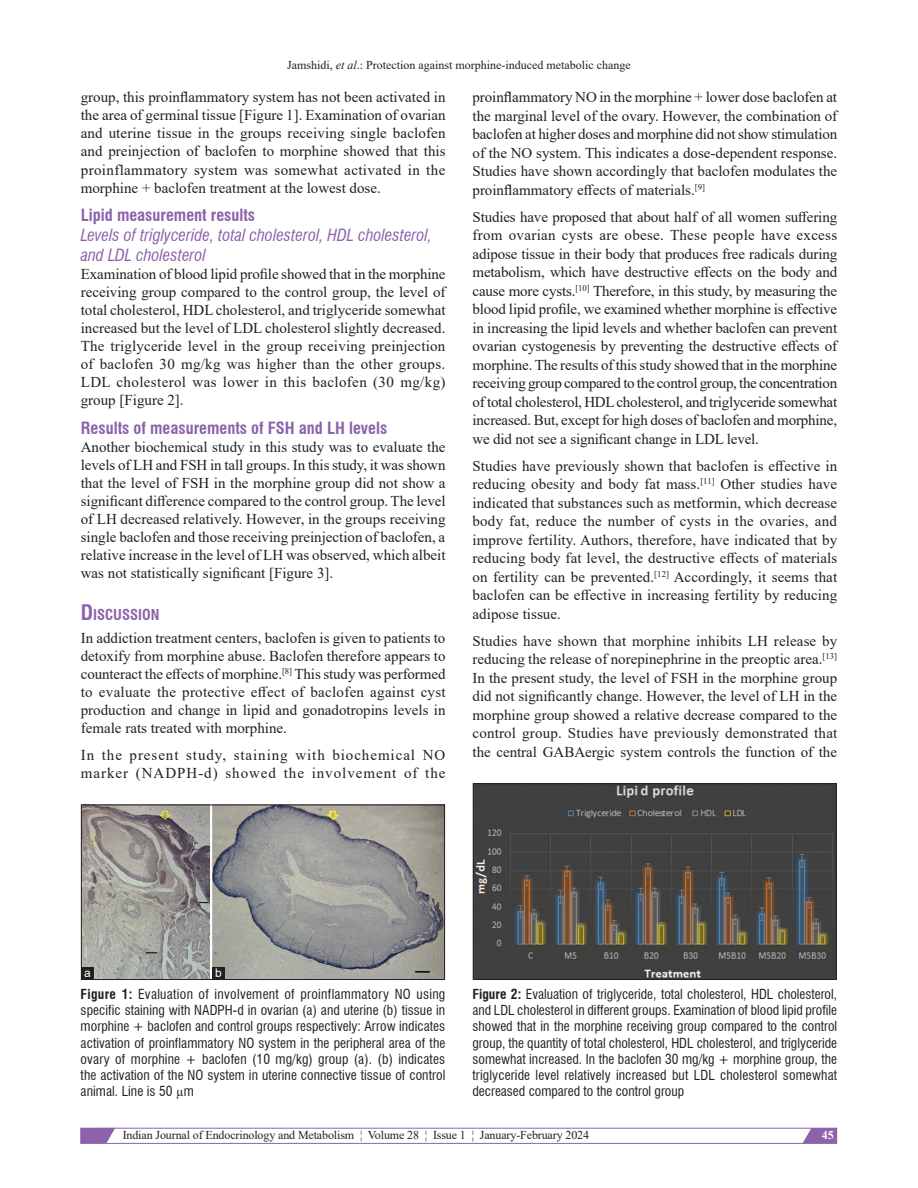
<style>
.page{position:relative;width:918px;height:1188px;background:#fff}
.page>*{position:absolute;margin:0;border:0;box-sizing:border-box;transform-origin:0 0}
.t1{font:italic condensed 16.5px/19.8px "Swiss 721 BT";color:#8c62aa}
.t2{font:700 condensed 16.5px "Swiss 721 BT";color:#8c62aa}
.TX{font:15px/18.5px "Times New Roman";color:#231f20;text-align:justify}
.TX-2{font:15px/18px "Times New Roman";letter-spacing:.065em;color:#231f20}
.t3{font:700 condensed 14.7px "Swiss 721 BT";color:#8c62aa}
.FGC{font:condensed 13.5px/16.2px "Swiss 721 BT";letter-spacing:.005em;color:#231f20;text-align:justify}
.t4{font:12px "Times New Roman";letter-spacing:-.01em;color:#231f20}
.t5{font:700 12px "Times New Roman";color:#fff}
.LABEL{font:12px "Arial";color:#fff}
.s1{font-style:italic}
.s2{font-size:21px}
.s3{font-weight:700}
.s4{font-family:"Times New Roman";font-stretch:normal}
</style>
<div class="page">
<img style="left:475px;top:785px;width:360px;height:193px">
<div style="left:473px;top:783px;width:364px;height:197px;border:1px solid #231f20"></div>
<svg style="left:80px;top:1128px;width:758px;height:16px"></svg>
<img style="left:83px;top:807px;width:360px;height:171px">
<div style="left:81px;top:805px;width:364px;height:175px;border:1px solid #231f20"></div>
<div style="left:212px;top:967px;width:13px;height:12px;background:#231f20"></div>
<div style="left:81px;top:967px;width:13px;height:13px;background:#231f20"></div>
<p class="t4" style="left:287px;top:56px;width:345px">Jamshidi, <span class="s1">et al</span>.: Protection against morphine‑induced metabolic change</p>
<p class="TX" style="left:81px;top:88px;width:366px;line-height:18px">group, this proinflammatory system has not been activated in the area of germinal tissue [Figure 1]. Examination of ovarian and uterine tissue in the groups receiving single baclofen and preinjection of baclofen to morphine showed that this proinflammatory system was somewhat activated in the morphine + baclofen treatment at the lowest dose.</p>
<h2 class="t2" style="left:81px;top:205px;width:176px">Lipid measurement results</h2>
<h3 class="t1" style="left:81px;top:225px;width:353px">Levels of triglyceride, total cholesterol, HDL cholesterol, and LDL cholesterol</h3>
<p class="TX" style="left:81px;top:264px;width:366px;line-height:18px">Examination of blood lipid profile showed that in the morphine receiving group compared to the control group, the level of total cholesterol, HDL cholesterol, and triglyceride somewhat increased but the level of LDL cholesterol slightly decreased.<br>The triglyceride level in the group receiving preinjection of baclofen 30 mg/kg was higher than the other groups.<br>LDL cholesterol was lower in this baclofen (30 mg/kg) group [Figure 2].</p>
<h2 class="t2" style="left:81px;top:418px;width:308px">Results of measurements of FSH and LH levels</h2>
<p class="TX" style="left:81px;top:437px;width:366px;line-height:18px">Another biochemical study in this study was to evaluate the levels of LH and FSH in tall groups. In this study, it was shown that the level of FSH in the morphine group did not show a significant difference compared to the control group. The level of LH decreased relatively. However, in the groups receiving single baclofen and those receiving preinjection of baclofen, a relative increase in the level of LH was observed, which albeit was not statistically significant [Figure 3].</p>
<h1 class="t3" style="left:81px;top:606px;width:80px"><span class="s2">D</span>ISCUSSION</h1>
<p class="TX" style="left:81px;top:628px;width:366px;line-height:18px">In addiction treatment centers, baclofen is given to patients to detoxify from morphine abuse. Baclofen therefore appears to counteract the effects of morphine.<sup>[8]</sup> This study was performed to evaluate the protective effect of baclofen against cyst production and change in lipid and gonadotropins levels in female rats treated with morphine.</p>
<p class="TX-2" style="left:81px;top:745px;width:366px">In the present study, staining with biochemical NO marker (NADPH‑d) showed the involvement of the</p>
<p class="TX" style="left:472px;top:88px;width:366px">proinflammatory NO in the morphine + lower dose baclofen at the marginal level of the ovary. However, the combination of baclofen at higher doses and morphine did not show stimulation of the NO system. This indicates a dose‑dependent response.<br>Studies have shown accordingly that baclofen modulates the proinflammatory effects of materials.<sup>[9]</sup></p>
<p class="TX" style="left:472px;top:207px;width:366px">Studies have proposed that about half of all women suffering from ovarian cysts are obese. These people have excess adipose tissue in their body that produces free radicals during metabolism, which have destructive effects on the body and cause more cysts.<sup>[10]</sup> Therefore, in this study, by measuring the blood lipid profile, we examined whether morphine is effective in increasing the lipid levels and whether baclofen can prevent ovarian cystogenesis by preventing the destructive effects of morphine. The results of this study showed that in the morphine receiving group compared to the control group, the concentration of total cholesterol, HDL cholesterol, and triglyceride somewhat increased. But, except for high doses of baclofen and morphine, we did not see a significant change in LDL level.</p>
<p class="TX" style="left:472px;top:456px;width:366px">Studies have previously shown that baclofen is effective in reducing obesity and body fat mass.<sup>[11]</sup> Other studies have indicated that substances such as metformin, which decrease body fat, reduce the number of cysts in the ovaries, and improve fertility. Authors, therefore, have indicated that by reducing body fat level, the destructive effects of materials on fertility can be prevented.<sup>[12]</sup> Accordingly, it seems that baclofen can be effective in increasing fertility by reducing adipose tissue.</p>
<p class="TX" style="left:472px;top:631px;width:366px">Studies have shown that morphine inhibits LH release by reducing the release of norepinephrine in the preoptic area.<sup>[13] </sup>In the present study, the level of FSH in the morphine group did not significantly change. However, the level of LH in the morphine group showed a relative decrease compared to the control group. Studies have previously demonstrated that the central GABAergic system controls the function of the</p>
<p class="LABEL" style="left:84px;top:964px;width:8px">a</p>
<p class="LABEL" style="left:215px;top:965px;width:8px">b</p>
<p class="FGC" style="left:81px;top:986px;width:366px"><span class="s3">Figure 1:</span> Evaluation of involvement of proinflammatory NO using specific staining with NADPH‑d in ovarian (a) and uterine (b) tissue in morphine + baclofen and control groups respectively: Arrow indicates activation of proinflammatory NO system in the peripheral area of the ovary of morphine + baclofen (10 mg/kg) group (a). (b) indicates the activation of the NO system in uterine connective tissue of control animal. Line is 50 <span class="s4">µ</span>m</p>
<p class="FGC" style="left:473px;top:986px;width:366px"><span class="s3">Figure 2:</span> Evaluation of triglyceride, total cholesterol, HDL cholesterol, and LDL cholesterol in different groups. Examination of blood lipid profile showed that in the morphine receiving group compared to the control group, the quantity of total cholesterol, HDL cholesterol, and triglyceride somewhat increased. In the baclofen 30 mg/kg + morphine group, the triglyceride level relatively increased but LDL cholesterol somewhat decreased compared to the control group</p>
<p class="t4" style="left:123px;top:1127px;width:468px">Indian Journal of Endocrinology and Metabolism ¦ Volume 28 ¦ Issue 1 ¦ January-February 2024</p>
<p class="t5" style="left:822px;top:1127px;width:13px">45</p>
</div>
